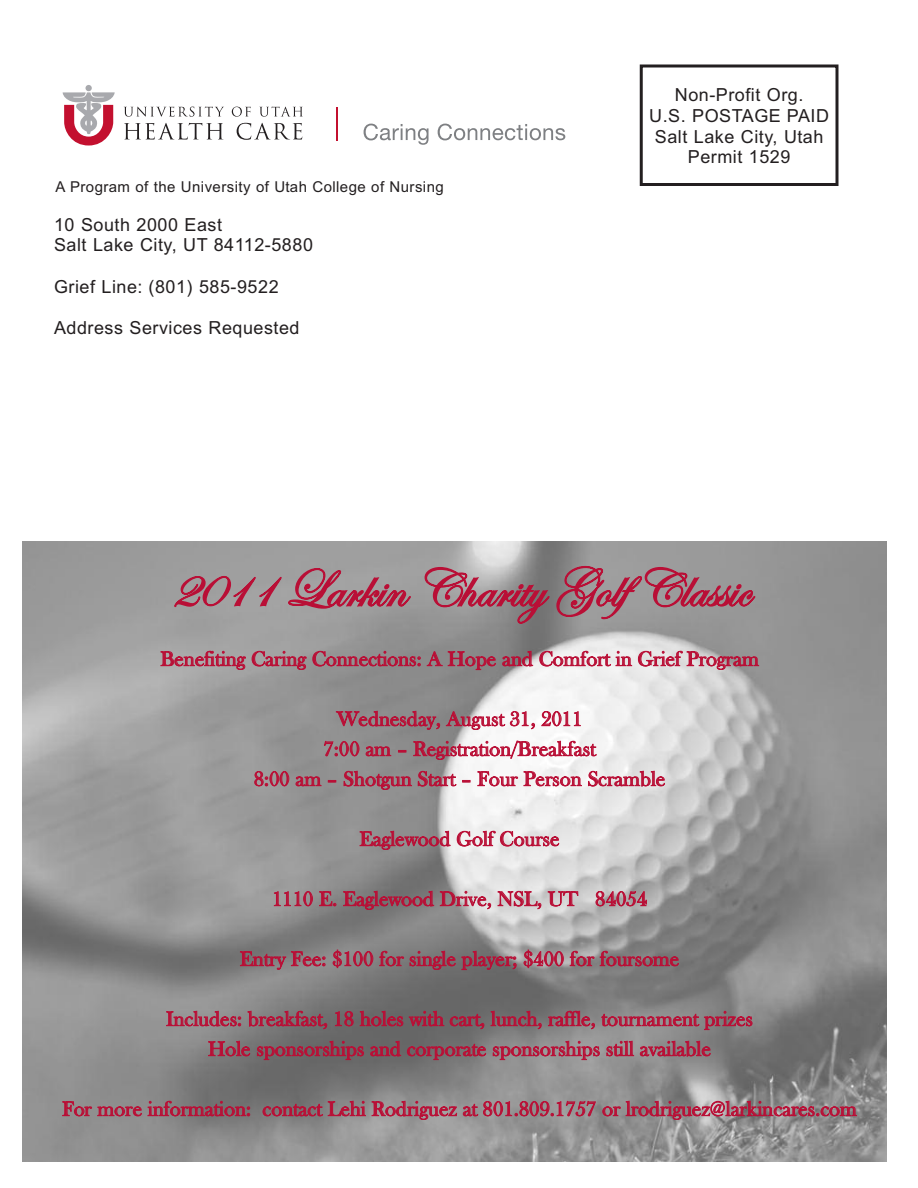
<style>
.page{position:relative;width:918px;height:1188px;background:#fff}
.page>*{position:absolute;margin:0;border:0;box-sizing:border-box;transform-origin:0 0}
.t1{font:54px "Edwardian Script ITC";color:#b90f36}
.t2{font:21px/30px "Bask Old Face";color:#b90f36;text-align:center}
.t3{font:18px/20.7px "Arial";letter-spacing:.03em;color:#231f20}
.t4{font:15px "Arial";letter-spacing:.03em;color:#231f20}
</style>
<div class="page">
<svg style="left:124px;top:107px;width:100px;height:10px"></svg>
<svg style="left:232px;top:107px;width:19px;height:10px"></svg>
<svg style="left:260px;top:107px;width:43px;height:10px"></svg>
<svg style="left:124px;top:123px;width:99px;height:17px"></svg>
<svg style="left:237px;top:123px;width:65px;height:17px"></svg>
<svg style="left:63px;top:85px;width:52px;height:61px"></svg>
<hr style="left:336px;top:107px;width:2px;height:33px;background:#c3102f">
<svg style="left:364px;top:124px;width:65px;height:21px"></svg>
<svg style="left:438px;top:124px;width:127px;height:16px"></svg>
<div style="left:640px;top:64px;width:198px;height:122px;border:3px solid #231f20"></div>
<img style="left:22px;top:542px;width:864px;height:620px">
<p class="t4" style="left:56px;top:178px;width:390px">A Program of the University of Utah College of Nursing</p>
<p class="t3" style="left:54px;top:214px;width:261px">10 South 2000 East<br>Salt Lake City, UT 84112-5880</p>
<p class="t3" style="left:54px;top:276px;width:226px">Grief Line: (801) 585-9522</p>
<p class="t3" style="left:54px;top:318px;width:247px">Address Services Requested</p>
<p class="t3" style="left:649px;top:85px;width:181px;text-align:center">Non-Profit Org.<br>U.S. POSTAGE PAID<br>Salt Lake City, Utah<br>Permit 1529</p>
<h1 class="t1" style="left:171px;top:555px;width:580px">ECDD _tÜ~|Ç V{tÜ|àç ZÉÄyVÄtáá|v</h1>
<p class="t2" style="left:160px;top:643px;width:600px">Benefiting Caring Connections: A Hope and Comfort in Grief Program</p>
<p class="t2" style="left:254px;top:703px;width:413px">Wednesday, August 31, 2011<br>7:00 am – Registration/Breakfast<br>8:00 am – Shotgun Start – Four Person Scramble</p>
<p class="t2" style="left:360px;top:823px;width:201px">Eaglewood Golf Course</p>
<p class="t2" style="left:272px;top:883px;width:376px">1110 E. Eaglewood Drive, NSL, UT 84054</p>
<p class="t2" style="left:240px;top:943px;width:441px">Entry Fee: $100 for single player; $400 for foursome</p>
<p class="t2" style="left:166px;top:1003px;width:588px">Includes: breakfast, 18 holes with cart, lunch, raffle, tournament prizes<br>Hole sponsorships and corporate sponsorships still available</p>
<p class="t2" style="left:62px;top:1093px;width:796px">For more information: contact Lehi Rodriguez at 801.809.1757 or lrodriguez@larkincares.com</p>
</div>
